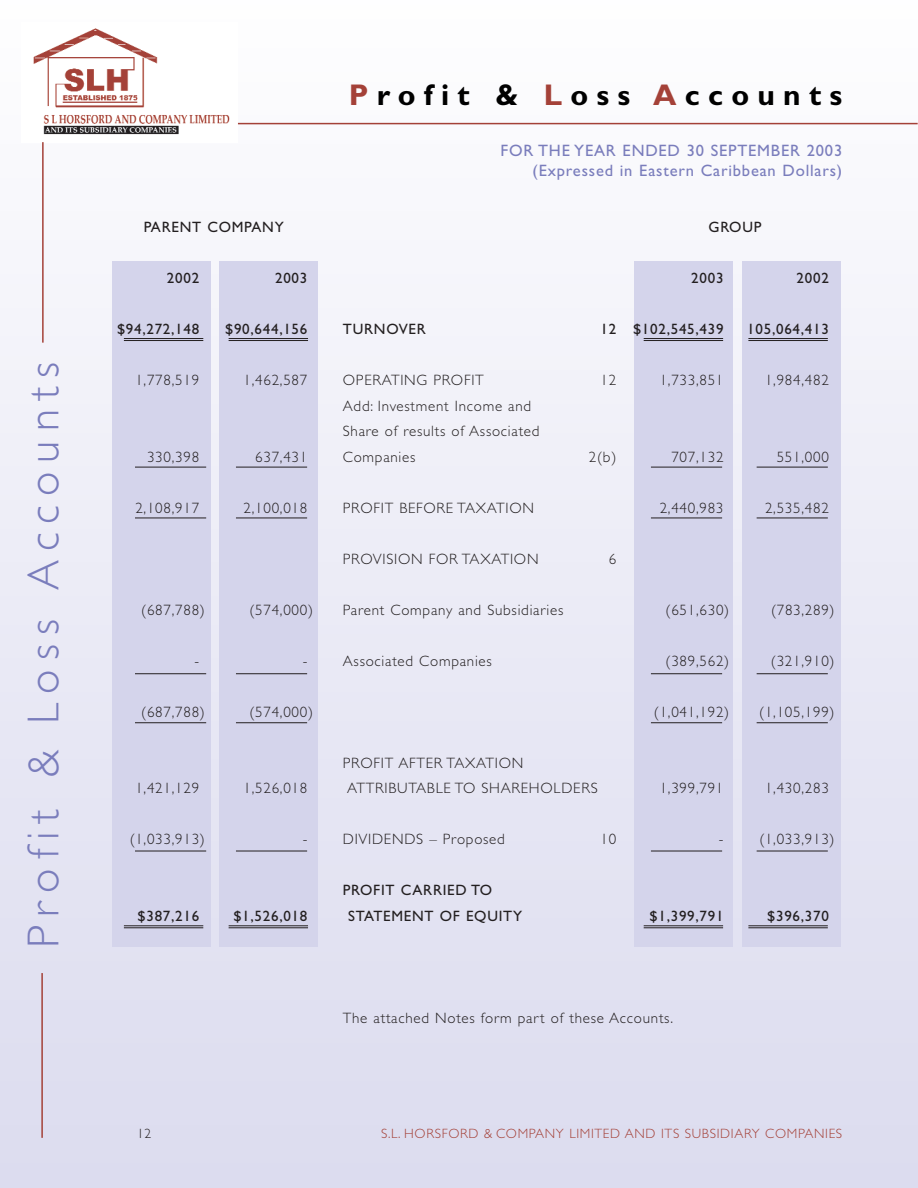
<style>
.page{position:relative;width:918px;height:1188px;background:#fff}
.page>*{position:absolute;margin:0;border:0;box-sizing:border-box;transform-origin:0 0}
.t1{font:300 45px "Gill Sans";letter-spacing:.2em;color:#7a7dbc}
.t2{font:700 30px "Gill Sans";letter-spacing:.275em;color:#000}
.t3{font:16.5px/19.8px "Gill Sans";letter-spacing:.05em;color:#7a7dbc;text-align:right}
.t4{font:300 15px/25.5px "Gill Sans";letter-spacing:.05em;color:#231f20}
.t5{font:15px "Gill Sans";letter-spacing:.05em;color:#231f20}
.t6{font:300 13.5px "Gill Sans";letter-spacing:.05em;color:#a44138}
.t7{font:300 13.5px "Gill Sans";color:#231f20}
.s1{color:#a44138}
</style>
<div class="page">
<div style="left:0;top:0;width:918px;height:1188px;background:linear-gradient(to bottom,#fdfdfe,#dbdbee)"></div>
<div style="left:743px;top:261px;width:98px;height:685px;background:#d4d4eb"></div>
<div style="left:635px;top:261px;width:98px;height:685px;background:#d4d4eb"></div>
<div style="left:219px;top:261px;width:98px;height:685px;background:#d4d4eb"></div>
<div style="left:112px;top:261px;width:99px;height:685px;background:#d4d4eb"></div>
<img style="left:22px;top:23px;width:215px;height:120px">
<hr style="left:238px;top:123px;width:680px;height:1px;background:#a44138">
<hr style="left:42px;top:142px;width:2px;height:201px;background:#a44138">
<hr style="left:41px;top:973px;width:2px;height:165px;background:#a44138">
<hr style="left:135px;top:518px;width:71px;height:1px;background:#231f20">
<hr style="left:236px;top:518px;width:71px;height:1px;background:#231f20">
<hr style="left:651px;top:518px;width:71px;height:1px;background:#231f20">
<hr style="left:757px;top:518px;width:71px;height:1px;background:#231f20">
<hr style="left:135px;top:673px;width:71px;height:1px;background:#231f20">
<hr style="left:236px;top:673px;width:71px;height:1px;background:#231f20">
<hr style="left:651px;top:673px;width:71px;height:1px;background:#231f20">
<hr style="left:757px;top:673px;width:71px;height:1px;background:#231f20">
<hr style="left:135px;top:722px;width:71px;height:1px;background:#231f20">
<hr style="left:236px;top:722px;width:71px;height:1px;background:#231f20">
<hr style="left:651px;top:722px;width:71px;height:1px;background:#231f20">
<hr style="left:757px;top:722px;width:71px;height:1px;background:#231f20">
<hr style="left:135px;top:851px;width:71px;height:1px;background:#231f20">
<hr style="left:236px;top:851px;width:71px;height:1px;background:#231f20">
<hr style="left:651px;top:851px;width:71px;height:1px;background:#231f20">
<hr style="left:757px;top:851px;width:71px;height:1px;background:#231f20">
<hr style="left:135px;top:467px;width:71px;height:1px;background:#231f20">
<hr style="left:236px;top:467px;width:71px;height:1px;background:#231f20">
<hr style="left:651px;top:467px;width:71px;height:1px;background:#231f20">
<hr style="left:757px;top:467px;width:71px;height:1px;background:#231f20">
<hr style="left:124px;top:338px;width:79px;height:1px;background:#231f20">
<hr style="left:124px;top:340px;width:79px;height:1px;background:#231f20">
<hr style="left:229px;top:338px;width:79px;height:1px;background:#231f20">
<hr style="left:229px;top:340px;width:79px;height:1px;background:#231f20">
<hr style="left:644px;top:338px;width:79px;height:1px;background:#231f20">
<hr style="left:644px;top:340px;width:79px;height:1px;background:#231f20">
<hr style="left:748px;top:338px;width:80px;height:1px;background:#231f20">
<hr style="left:748px;top:340px;width:80px;height:1px;background:#231f20">
<hr style="left:124px;top:925px;width:79px;height:1px;background:#231f20">
<hr style="left:124px;top:927px;width:79px;height:1px;background:#231f20">
<hr style="left:229px;top:925px;width:79px;height:1px;background:#231f20">
<hr style="left:229px;top:927px;width:79px;height:1px;background:#231f20">
<hr style="left:644px;top:925px;width:79px;height:1px;background:#231f20">
<hr style="left:644px;top:927px;width:79px;height:1px;background:#231f20">
<hr style="left:748px;top:925px;width:80px;height:1px;background:#231f20">
<hr style="left:748px;top:927px;width:80px;height:1px;background:#231f20">
<h1 class="t1" style="left:28px;top:948px;width:588px;rotate:-90deg">Profit &amp; Loss Accounts</h1>
<h2 class="t2" style="left:349px;top:84px;width:495px"><span class="s1">P</span>rofit &amp; <span class="s1">L</span>oss <span class="s1">A</span>ccounts</h2>
<p class="t3" style="left:501px;top:142px;width:343px">FOR THE YEAR ENDED 30 SEPTEMBER 2003 (Expressed in Eastern Caribbean Dollars)</p>
<p class="t5" style="left:144px;top:222px;width:142px">PARENT COMPANY</p>
<p class="t5" style="left:709px;top:222px;width:54px">GROUP</p>
<p class="t5" style="left:167px;top:273px;width:34px">2002</p>
<p class="t5" style="left:275px;top:273px;width:34px">2003</p>
<p class="t5" style="left:691px;top:273px;width:34px">2003</p>
<p class="t5" style="left:797px;top:273px;width:34px">2002</p>
<p class="t5" style="left:117px;top:324px;width:84px">$94,272,148</p>
<p class="t5" style="left:225px;top:324px;width:84px">$90,644,156</p>
<p class="t5" style="left:343px;top:324px;width:85px">TURNOVER</p>
<p class="t5" style="left:601px;top:324px;width:124px">12 $102,545,439</p>
<p class="t5" style="left:747px;top:324px;width:83px">105,064,413</p>
<p class="t4" style="left:135px;top:369px;width:65px">1,778,519</p>
<p class="t4" style="left:244px;top:369px;width:65px">1,462,587</p>
<p class="t4" style="left:343px;top:369px;width:142px">OPERATING PROFIT</p>
<p class="t4" style="left:601px;top:369px;width:17px">12</p>
<p class="t4" style="left:660px;top:369px;width:65px">1,733,851</p>
<p class="t4" style="left:765px;top:369px;width:65px">1,984,482</p>
<p class="t4" style="left:343px;top:395px;width:198px">Add: Investment Income and<br>Share of results of Associated</p>
<p class="t4" style="left:147px;top:446px;width:54px">330,398</p>
<p class="t4" style="left:255px;top:446px;width:54px">637,431</p>
<p class="t4" style="left:343px;top:446px;width:74px">Companies</p>
<p class="t4" style="left:589px;top:446px;width:29px">2(b)</p>
<p class="t4" style="left:671px;top:446px;width:54px">707,132</p>
<p class="t4" style="left:777px;top:446px;width:54px">551,000</p>
<p class="t4" style="left:135px;top:497px;width:65px">2,108,917</p>
<p class="t4" style="left:244px;top:497px;width:65px">2,100,018</p>
<p class="t4" style="left:343px;top:497px;width:193px">PROFIT BEFORE TAXATION</p>
<p class="t4" style="left:660px;top:497px;width:65px">2,440,983</p>
<p class="t4" style="left:765px;top:497px;width:65px">2,535,482</p>
<p class="t4" style="left:343px;top:548px;width:197px">PROVISION FOR TAXATION</p>
<p class="t4" style="left:609px;top:548px;width:9px">6</p>
<p class="t4" style="left:141px;top:599px;width:65px">(687,788)</p>
<p class="t4" style="left:250px;top:599px;width:65px">(574,000)</p>
<p class="t4" style="left:343px;top:599px;width:222px">Parent Company and Subsidiaries</p>
<p class="t4" style="left:666px;top:599px;width:65px">(651,630)</p>
<p class="t4" style="left:771px;top:599px;width:65px">(783,289)</p>
<p class="t4" style="left:195px;top:650px;width:6px">-</p>
<p class="t4" style="left:303px;top:650px;width:191px">- Associated Companies</p>
<p class="t4" style="left:666px;top:650px;width:65px">(389,562)</p>
<p class="t4" style="left:771px;top:650px;width:65px">(321,910)</p>
<p class="t4" style="left:141px;top:701px;width:65px">(687,788)</p>
<p class="t4" style="left:250px;top:701px;width:65px">(574,000)</p>
<p class="t4" style="left:654px;top:701px;width:77px">(1,041,192)</p>
<p class="t4" style="left:759px;top:701px;width:77px">(1,105,199)</p>
<p class="t4" style="left:343px;top:752px;width:182px">PROFIT AFTER TAXATION</p>
<p class="t4" style="left:135px;top:777px;width:65px">1,421,129</p>
<p class="t4" style="left:244px;top:777px;width:65px">1,526,018</p>
<p class="t4" style="left:347px;top:777px;width:252px">ATTRIBUTABLE TO SHAREHOLDERS</p>
<p class="t4" style="left:660px;top:777px;width:65px">1,399,791</p>
<p class="t4" style="left:765px;top:777px;width:65px">1,430,283</p>
<p class="t4" style="left:130px;top:828px;width:77px">(1,033,913)</p>
<p class="t4" style="left:303px;top:828px;width:204px">- DIVIDENDS – Proposed</p>
<p class="t4" style="left:601px;top:828px;width:17px">10</p>
<p class="t4" style="left:719px;top:828px;width:117px">- (1,033,913)</p>
<p class="t5" style="left:343px;top:885px;width:151px">PROFIT CARRIED TO</p>
<p class="t5" style="left:138px;top:911px;width:63px">$387,216</p>
<p class="t5" style="left:233px;top:911px;width:75px">$1,526,018</p>
<p class="t5" style="left:348px;top:911px;width:175px">STATEMENT OF EQUITY</p>
<p class="t5" style="left:650px;top:911px;width:75px">$1,399,791</p>
<p class="t5" style="left:767px;top:911px;width:63px">$396,370</p>
<p class="t7" style="left:137px;top:1129px;width:16px">12</p>
<p class="t4" style="left:343px;top:1007px;width:332px">The attached Notes form part of these Accounts.</p>
<p class="t6" style="left:381px;top:1128px;width:463px">S.L. HORSFORD &amp; COMPANY LIMITED AND ITS SUBSIDIARY COMPANIES</p>
</div>
